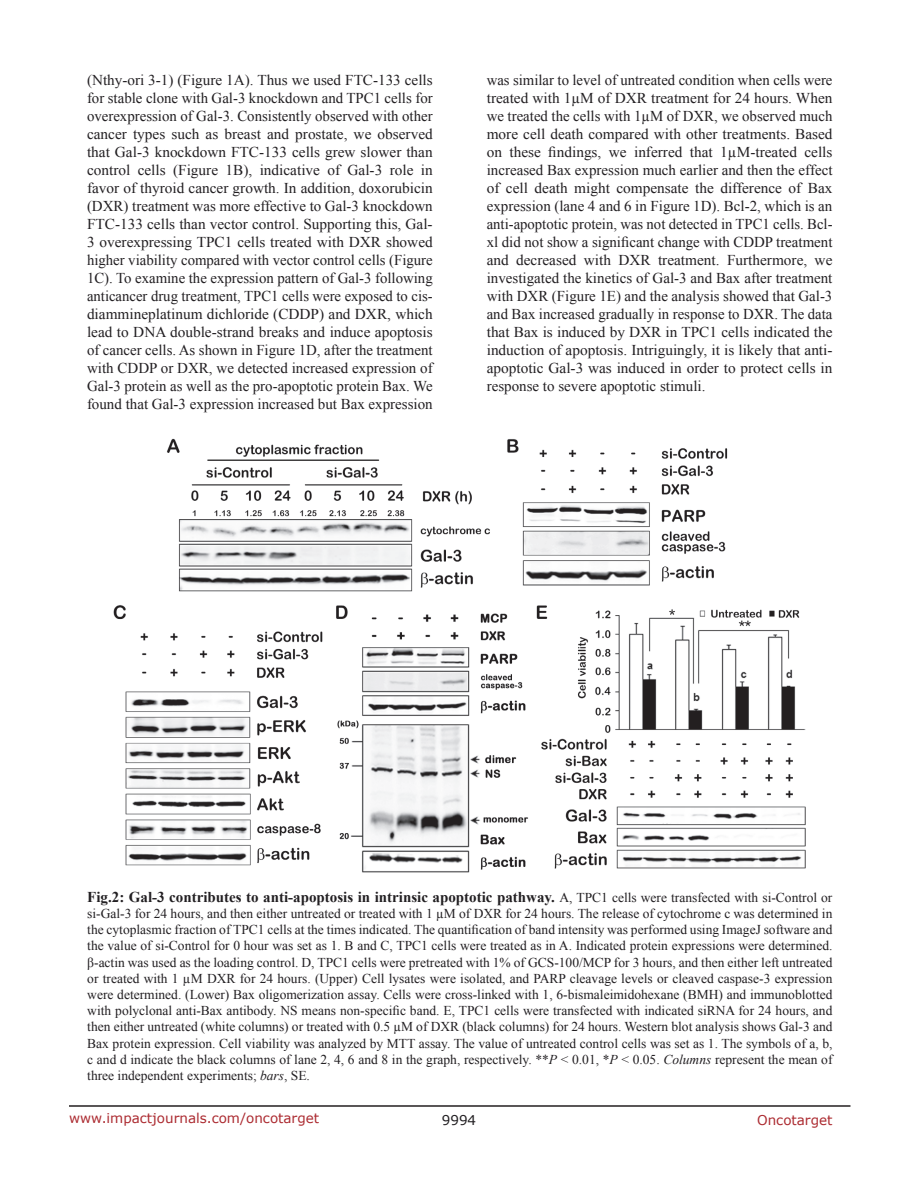
<style>
.page{position:relative;width:918px;height:1188px;background:#fff}
.page>*{position:absolute;margin:0;border:0;box-sizing:border-box;transform-origin:0 0}
.BodyText{font:15px/18px "Times New Roman";color:#221f22;text-align:justify}
.FigureText{font:700 15px "Times New Roman";color:#221f22}
.FigureText-2{font:13.5px/16.2px "Times New Roman";color:#221f22;text-align:justify}
.t1{font:13.5px "Verdana";color:#ac2b31}
.t2{font:13.5px "Verdana";color:#221f22}
.s1{font-weight:400;font-size:13.5px}
.s2{font-style:italic}
</style>
<div class="page">
<hr style="left:69px;top:1105px;width:781px;height:2px;background:#231f20">
<img style="left:113px;top:438px;width:693px;height:435px">
<p class="BodyText" style="left:87px;top:71px;width:347px">(Nthy-ori 3-1) (Figure 1A). Thus we used FTC-133 cells for stable clone with Gal-3 knockdown and TPC1 cells for overexpression of Gal-3. Consistently observed with other cancer types such as breast and prostate, we observed that Gal-3 knockdown FTC-133 cells grew slower than control cells (Figure 1B), indicative of Gal-3 role in favor of thyroid cancer growth. In addition, doxorubicin (DXR) treatment was more effective to Gal-3 knockdown FTC-133 cells than vector control. Supporting this, Gal-3 overexpressing TPC1 cells treated with DXR showed higher viability compared with vector control cells (Figure 1C). To examine the expression pattern of Gal-3 following anticancer drug treatment, TPC1 cells were exposed to cis&shy;diammineplatinum dichloride (CDDP) and DXR, which lead to DNA double-strand breaks and induce apoptosis of cancer cells. As shown in Figure 1D, after the treatment with CDDP or DXR, we detected increased expression of Gal-3 protein as well as the pro-apoptotic protein Bax. We found that Gal-3 expression increased but Bax expression</p>
<p class="BodyText" style="left:487px;top:71px;width:347px">was similar to level of untreated condition when cells were treated with 1µM of DXR treatment for 24 hours. When we treated the cells with 1µM of DXR, we observed much more cell death compared with other treatments. Based on these findings, we inferred that 1µM-treated cells increased Bax expression much earlier and then the effect of cell death might compensate the difference of Bax expression (lane 4 and 6 in Figure 1D). Bcl-2, which is an anti-apoptotic protein, was not detected in TPC1 cells. Bcl&shy;xl did not show a significant change with CDDP treatment and decreased with DXR treatment. Furthermore, we investigated the kinetics of Gal-3 and Bax after treatment with DXR (Figure 1E) and the analysis showed that Gal-3 and Bax increased gradually in response to DXR. The data that Bax is induced by DXR in TPC1 cells indicated the induction of apoptosis. Intriguingly, it is likely that anti&shy;apoptotic Gal-3 was induced in order to protect cells in response to severe apoptotic stimuli.</p>
<p class="FigureText" style="left:87px;top:886px;width:747px">Fig.2: Gal-3 contributes to anti-apoptosis in intrinsic apoptotic pathway. <span class="s1">A, TPC1 cells were transfected with si-Control or</span></p>
<p class="FigureText-2" style="left:87px;top:905px;width:747px">si-Gal-3 for 24 hours, and then either untreated or treated with 1 µM of DXR for 24 hours. The release of cytochrome c was determined in the cytoplasmic fraction of TPC1 cells at the times indicated. The quantification of band intensity was performed using ImageJ software and the value of si-Control for 0 hour was set as 1. B and C, TPC1 cells were treated as in A. Indicated protein expressions were determined. β-actin was used as the loading control. D, TPC1 cells were pretreated with 1% of GCS-100/MCP for 3 hours, and then either left untreated or treated with 1 µM DXR for 24 hours. (Upper) Cell lysates were isolated, and PARP cleavage levels or cleaved caspase-3 expression were determined. (Lower) Bax oligomerization assay. Cells were cross-linked with 1, 6-bismaleimidohexane (BMH) and immunoblotted with polyclonal anti-Bax antibody. NS means non-specific band. E, TPC1 cells were transfected with indicated siRNA for 24 hours, and then either untreated (white columns) or treated with 0.5 µM of DXR (black columns) for 24 hours. Western blot analysis shows Gal-3 and Bax protein expression. Cell viability was analyzed by MTT assay. The value of untreated control cells was set as 1. The symbols of a, b, c and d indicate the black columns of lane 2, 4, 6 and 8 in the graph, respectively. **<span class="s2">P</span> &lt; 0.01, *<span class="s2">P</span> &lt; 0.05. <span class="s2">Columns</span> represent the mean of three independent experiments; <span class="s2">bars</span>, SE.</p>
<p class="t1" style="left:69px;top:1109px;width:252px">www.impactjournals.com/oncotarget</p>
<p class="t2" style="left:442px;top:1111px;width:36px">9994</p>
<p class="t1" style="left:757px;top:1111px;width:77px">Oncotarget</p>
</div>
